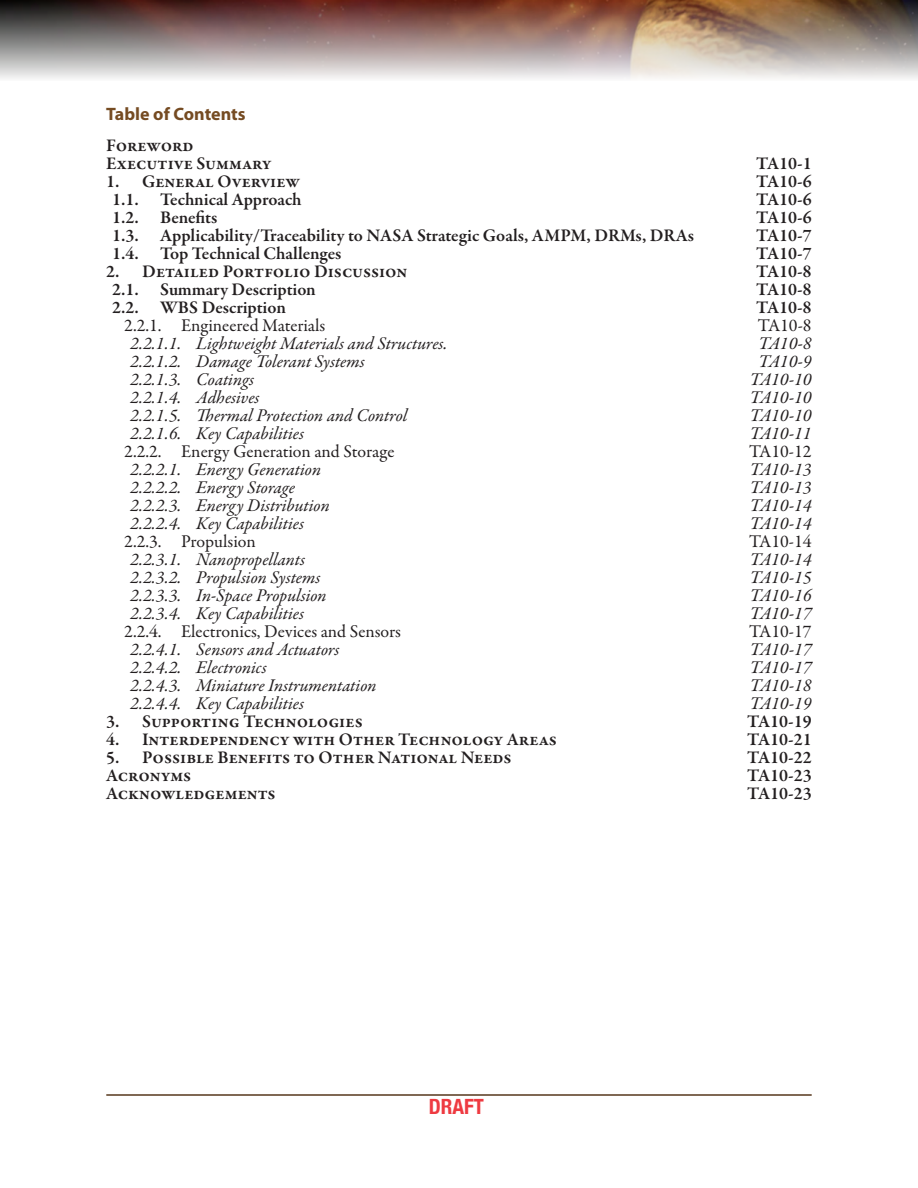
<style>
.page{position:relative;width:918px;height:1188px;background:#fff}
.page>*{position:absolute;margin:0;border:0;box-sizing:border-box;transform-origin:0 0}
.t1{font:700 condensed 21px "Helvetica Neue";color:#ee3a41}
.t2{font:italic 18px "Garamond Premr Pro";color:#231f20}
.t3{font:600 18px/18px "Garamond Premr Pro";color:#231f20}
.t4{font:18px "Garamond Premr Pro";color:#231f20}
.t5{font:700 18px "Myriad Pro";letter-spacing:-.005em;color:#754b22}
</style>
<div class="page">
<img style="left:0;top:0;width:918px;height:79px">
<hr style="left:106px;top:1094px;width:706px;height:2px;background:#56371c">
<p class="t5" style="left:106px;top:102px;width:141px">Table of Contents</p>
<p class="t3" style="left:106px;top:137px;width:167px">Foreword<br>Executive Summary</p>
<p class="t3" style="left:756px;top:155px;width:57px">TA10-1</p>
<p class="t3" style="left:106px;top:173px;width:196px">1. General Overview</p>
<p class="t3" style="left:756px;top:173px;width:57px">TA10-6</p>
<p class="t3" style="left:112px;top:191px;width:191px">1.1. Technical Approach</p>
<p class="t3" style="left:756px;top:191px;width:57px">TA10-6</p>
<p class="t3" style="left:112px;top:209px;width:106px">1.2. Benefits</p>
<p class="t3" style="left:756px;top:209px;width:57px">TA10-6</p>
<p class="t3" style="left:112px;top:227px;width:583px">1.3. Applicability/Traceability to NASA Strategic Goals, AMPM, DRMs, DRAs</p>
<p class="t3" style="left:756px;top:227px;width:57px">TA10-7</p>
<p class="t3" style="left:112px;top:245px;width:231px">1.4. Top Technical Challenges</p>
<p class="t3" style="left:756px;top:245px;width:57px">TA10-7</p>
<p class="t3" style="left:106px;top:263px;width:303px">2. Detailed Portfolio Discussion</p>
<p class="t3" style="left:756px;top:263px;width:57px">TA10-8</p>
<p class="t3" style="left:112px;top:281px;width:205px">2.1. Summary Description</p>
<p class="t3" style="left:756px;top:281px;width:57px">TA10-8</p>
<p class="t3" style="left:112px;top:299px;width:175px">2.2. WBS Description</p>
<p class="t3" style="left:756px;top:299px;width:57px">TA10-8</p>
<p class="t4" style="left:124px;top:315px;width:203px">2.2.1. Engineered Materials</p>
<p class="t4" style="left:758px;top:315px;width:55px">TA10-8</p>
<p class="t2" style="left:130px;top:332px;width:319px">2.2.1.1. Lightweight Materials and Structures.</p>
<p class="t2" style="left:759px;top:332px;width:55px">TA10-8</p>
<p class="t2" style="left:130px;top:350px;width:236px">2.2.1.2. Damage Tolerant Systems</p>
<p class="t2" style="left:759px;top:350px;width:55px">TA10-9</p>
<p class="t2" style="left:130px;top:368px;width:125px">2.2.1.3. Coatings</p>
<p class="t2" style="left:750px;top:368px;width:63px">TA10-10</p>
<p class="t2" style="left:130px;top:386px;width:131px">2.2.1.4. Adhesives</p>
<p class="t2" style="left:750px;top:386px;width:63px">TA10-10</p>
<p class="t2" style="left:130px;top:404px;width:279px">2.2.1.5. Thermal Protection and Control</p>
<p class="t2" style="left:750px;top:404px;width:63px">TA10-10</p>
<p class="t2" style="left:130px;top:422px;width:175px">2.2.1.6. Key Capabilities</p>
<p class="t2" style="left:750px;top:422px;width:63px">TA10-11</p>
<p class="t4" style="left:124px;top:441px;width:272px">2.2.2. Energy Generation and Storage</p>
<p class="t4" style="left:749px;top:441px;width:64px">TA10-12</p>
<p class="t2" style="left:130px;top:458px;width:192px">2.2.2.1. Energy Generation</p>
<p class="t2" style="left:750px;top:458px;width:63px">TA10-13</p>
<p class="t2" style="left:130px;top:476px;width:166px">2.2.2.2. Energy Storage</p>
<p class="t2" style="left:750px;top:476px;width:63px">TA10-13</p>
<p class="t2" style="left:130px;top:494px;width:201px">2.2.2.3. Energy Distribution</p>
<p class="t2" style="left:750px;top:494px;width:63px">TA10-14</p>
<p class="t2" style="left:130px;top:512px;width:175px">2.2.2.4. Key Capabilities</p>
<p class="t2" style="left:750px;top:512px;width:63px">TA10-14</p>
<p class="t4" style="left:124px;top:531px;width:133px">2.2.3. Propulsion</p>
<p class="t4" style="left:749px;top:531px;width:64px">TA10-14</p>
<p class="t2" style="left:130px;top:548px;width:176px">2.2.3.1. Nanopropellants</p>
<p class="t2" style="left:750px;top:548px;width:63px">TA10-14</p>
<p class="t2" style="left:130px;top:566px;width:192px">2.2.3.2. Propulsion Systems</p>
<p class="t2" style="left:750px;top:566px;width:63px">TA10-15</p>
<p class="t2" style="left:130px;top:584px;width:198px">2.2.3.3. In-Space Propulsion</p>
<p class="t2" style="left:750px;top:584px;width:63px">TA10-16</p>
<p class="t2" style="left:130px;top:602px;width:175px">2.2.3.4. Key Capabilities</p>
<p class="t2" style="left:750px;top:602px;width:63px">TA10-17</p>
<p class="t4" style="left:124px;top:621px;width:278px">2.2.4. Electronics, Devices and Sensors</p>
<p class="t4" style="left:749px;top:621px;width:64px">TA10-17</p>
<p class="t2" style="left:130px;top:638px;width:211px">2.2.4.1. Sensors and Actuators</p>
<p class="t2" style="left:750px;top:638px;width:63px">TA10-17</p>
<p class="t2" style="left:130px;top:656px;width:138px">2.2.4.2. Electronics</p>
<p class="t2" style="left:750px;top:656px;width:63px">TA10-17</p>
<p class="t2" style="left:130px;top:674px;width:248px">2.2.4.3. Miniature Instrumentation</p>
<p class="t2" style="left:750px;top:674px;width:63px">TA10-18</p>
<p class="t2" style="left:130px;top:692px;width:175px">2.2.4.4. Key Capabilities</p>
<p class="t2" style="left:750px;top:692px;width:63px">TA10-19</p>
<p class="t3" style="left:106px;top:713px;width:258px">3. Supporting Technologies</p>
<p class="t3" style="left:747px;top:713px;width:66px">TA10-19</p>
<p class="t3" style="left:106px;top:731px;width:452px">4. Interdependency with Other Technology Areas</p>
<p class="t3" style="left:747px;top:731px;width:66px">TA10-21</p>
<p class="t3" style="left:106px;top:749px;width:407px">5. Possible Benefits to Other National Needs</p>
<p class="t3" style="left:747px;top:749px;width:66px">TA10-22</p>
<p class="t3" style="left:106px;top:767px;width:87px">Acronyms</p>
<p class="t3" style="left:747px;top:767px;width:66px">TA10-23</p>
<p class="t3" style="left:106px;top:785px;width:171px">Acknowledgements</p>
<p class="t3" style="left:747px;top:785px;width:66px">TA10-23</p>
<p class="t1" style="left:429px;top:1094px;width:57px">DRAFT</p>
</div>
